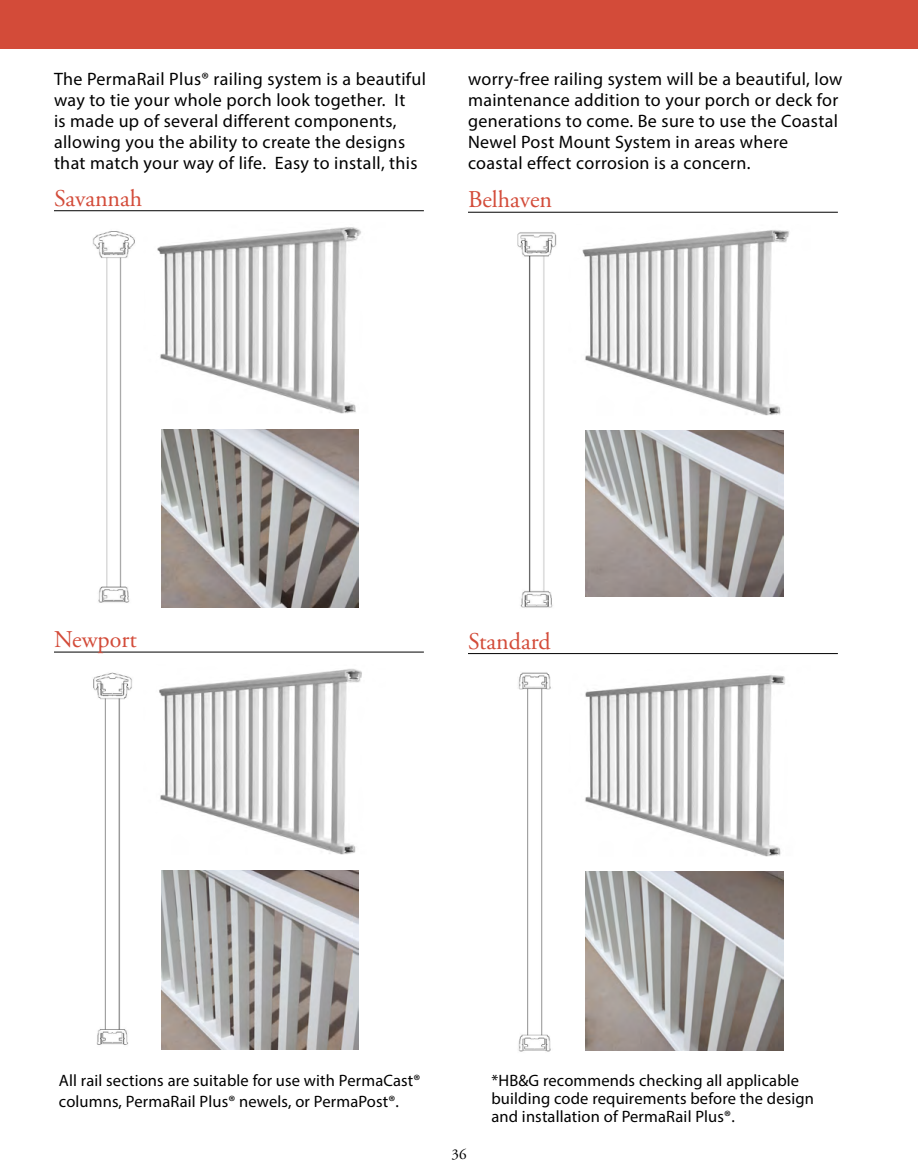
<style>
.page{position:relative;width:918px;height:1175px;background:#fff}
.page>*{position:absolute;margin:0;border:0;box-sizing:border-box;transform-origin:0 0}
.t1{font:24px "Adobe Garamond Pro";letter-spacing:-.005em;color:#d34b39}
.t2{font:18px/21px "Myriad Pro";letter-spacing:.02em;color:#000}
.t3{font:16.5px/18px "Myriad Pro";letter-spacing:.01em;color:#000}
.t4{font:15px "Adobe Garamond Pro";color:#000}
</style>
<div class="page">
<hr style="left:54px;top:210px;width:370px;height:1px;background:#000">
<img style="left:157px;top:227px;width:204px;height:187px">
<img style="left:161px;top:429px;width:198px;height:179px">
<img style="left:93px;top:231px;width:42px;height:372px">
<hr style="left:54px;top:651px;width:370px;height:1px;background:#000">
<img style="left:159px;top:669px;width:203px;height:186px">
<img style="left:161px;top:870px;width:198px;height:179px">
<img style="left:93px;top:672px;width:39px;height:373px">
<hr style="left:468px;top:212px;width:370px;height:1px;background:#000">
<img style="left:582px;top:230px;width:208px;height:186px">
<img style="left:586px;top:430px;width:197px;height:166px">
<img style="left:517px;top:232px;width:40px;height:376px">
<hr style="left:468px;top:653px;width:370px;height:1px;background:#000">
<img style="left:585px;top:675px;width:200px;height:182px">
<img style="left:586px;top:872px;width:197px;height:178px">
<img style="left:518px;top:672px;width:33px;height:380px">
<div style="left:0;top:0;width:918px;height:48px;background:#d34b39"></div>
<p class="t2" style="left:54px;top:68px;width:374px">The PermaRail Plus® railing system is a beautiful way to tie your whole porch look together. It<br>is made up of several different components, allowing you the ability to create the designs that match your way of life. Easy to install, this</p>
<p class="t2" style="left:468px;top:68px;width:376px">worry-free railing system will be a beautiful, low maintenance addition to your porch or deck for generations to come. Be sure to use the Coastal Newel Post Mount System in areas where coastal effect corrosion is a concern.</p>
<h1 class="t1" style="left:54px;top:184px;width:90px">Savannah</h1>
<h1 class="t1" style="left:468px;top:185px;width:86px">Belhaven</h1>
<h1 class="t1" style="left:54px;top:625px;width:84px">Newport</h1>
<h1 class="t1" style="left:468px;top:626px;width:84px">Standard</h1>
<p class="t3" style="left:59px;top:1069px;width:363px;line-height:21px">All rail sections are suitable for use with PermaCast® columns, PermaRail Plus® newels, or PermaPost®.</p>
<p class="t4" style="left:452px;top:1144px;width:16px">36</p>
<p class="t3" style="left:491px;top:1071px;width:324px">*HB&amp;G recommends checking all applicable building code requirements before the design and installation of PermaRail Plus®.</p>
</div>
